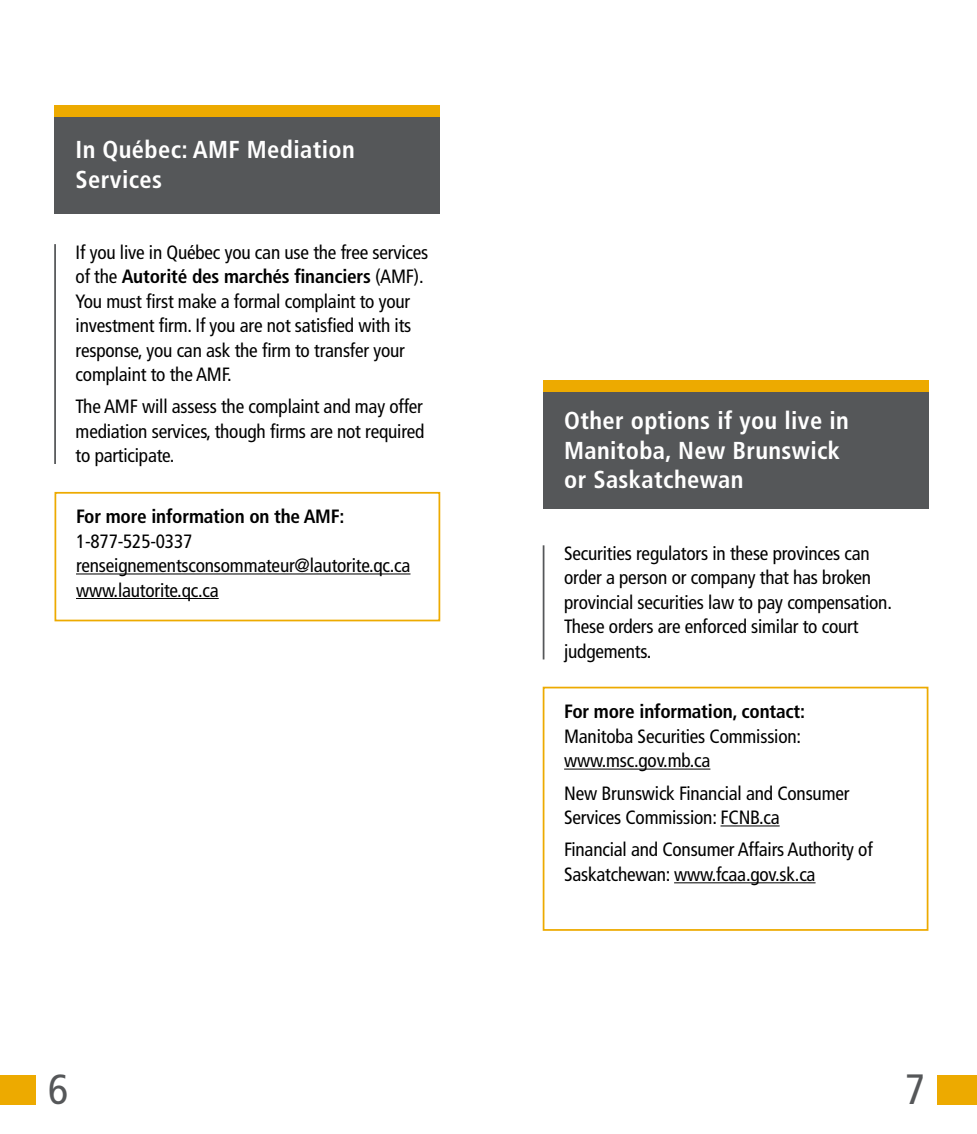
<style>
.page{position:relative;width:977px;height:1134px;background:#fff}
.page>*{position:absolute;margin:0;border:0;box-sizing:border-box;transform-origin:0 0}
.t1{font:condensed 42.35px "Frutiger";color:#555759}
.t2{font:condensed 42px "Frutiger";color:#555759}
.t3{font:700 condensed 24.5px/29.8px "Frutiger";letter-spacing:.015em;color:#fff}
.t4{font:condensed 19.25px/24.5px "Frutiger";letter-spacing:-.01em;color:#000}
.t5{font:700 condensed 19.25px "Frutiger";letter-spacing:-.01em;color:#000}
.s1{font-weight:700}
</style>
<div class="page">
<div style="left:937px;top:1075px;width:39px;height:29px;background:#edaa00"></div>
<div style="left:0;top:1075px;width:35px;height:29px;background:#edaa00"></div>
<div style="left:54px;top:492px;width:386px;height:129px;background:#fff;border:2px solid #edaa00"></div>
<div style="left:54px;top:113px;width:386px;height:101px;background:#555759"></div>
<div style="left:54px;top:106px;width:386px;height:11px;background:#edaa00"></div>
<hr style="left:54px;top:244px;width:2px;height:220px;background:#555759">
<hr style="left:76px;top:574px;width:334px;height:1px;background:#000">
<hr style="left:76px;top:598px;width:143px;height:1px;background:#000">
<div style="left:542px;top:687px;width:386px;height:244px;background:#fff;border:2px solid #edaa00"></div>
<div style="left:542px;top:392px;width:386px;height:117px;background:#555759"></div>
<div style="left:542px;top:381px;width:386px;height:11px;background:#edaa00"></div>
<hr style="left:542px;top:545px;width:2px;height:114px;background:#555759">
<hr style="left:564px;top:769px;width:146px;height:1px;background:#000">
<hr style="left:720px;top:825px;width:59px;height:1px;background:#000">
<hr style="left:674px;top:882px;width:141px;height:1px;background:#000">
<p class="t3" style="left:76px;top:135px;width:281px">In Québec: AMF Mediation<br>Services</p>
<p class="t4" style="left:76px;top:240px;width:354px">If you live in Québec you can use the free services of the <span class="s1">Autorité des marchés financiers</span> (AMF).<br>You must first make a formal complaint to your investment firm. If you are not satisfied with its response, you can ask the firm to transfer your complaint to the AMF.</p>
<p class="t4" style="left:76px;top:395px;width:350px;text-align:justify">The AMF will assess the complaint and may offer mediation services, though firms are not required to participate.</p>
<p class="t5" style="left:76px;top:505px;width:270px">For more information on the AMF:</p>
<p class="t4" style="left:76px;top:529px;width:336px">1-877-525-0337 renseignementsconsommateur@lautorite.qc.ca www.lautorite.qc.ca</p>
<p class="t3" style="left:564px;top:405px;width:286px">Other options if you live in<br>Manitoba, New Brunswick or Saskatchewan</p>
<p class="t4" style="left:564px;top:541px;width:329px">Securities regulators in these provinces can order a person or company that has broken provincial securities law to pay compensation.<br>These orders are enforced similar to court judgements.</p>
<p class="t5" style="left:564px;top:700px;width:242px">For more information, contact:</p>
<p class="t4" style="left:564px;top:724px;width:238px">Manitoba Securities Commission: www.msc.gov.mb.ca</p>
<p class="t4" style="left:564px;top:781px;width:287px">New Brunswick Financial and Consumer<br>Services Commission: FCNB.ca</p>
<p class="t4" style="left:564px;top:838px;width:310px">Financial and Consumer Affairs Authority of<br>Saskatchewan: www.fcaa.gov.sk.ca</p>
<h2 class="t2" style="left:48px;top:1065px;width:22px">6</h2>
<h1 class="t1" style="left:904px;top:1065px;width:22px">7</h1>
</div>
